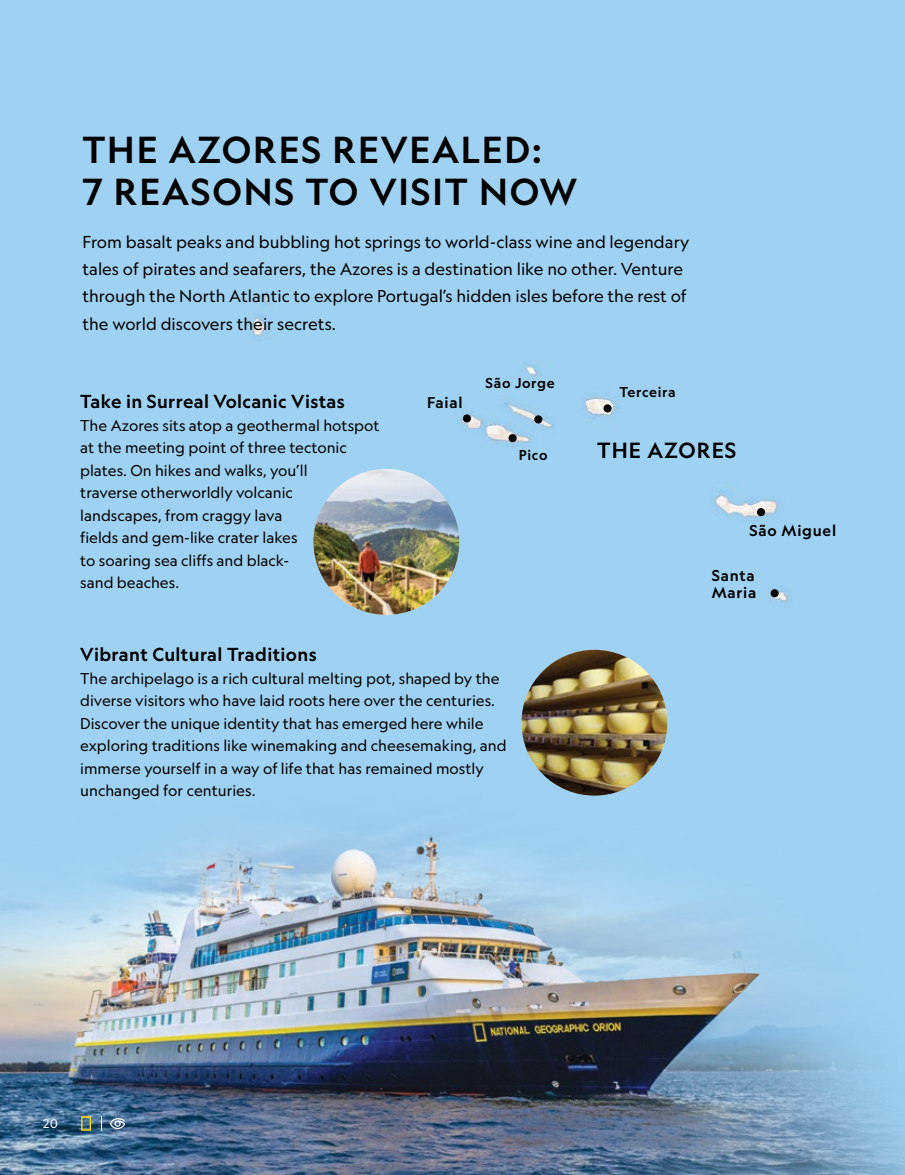
<style>
.page{position:relative;width:905px;height:1175px;background:#fff}
.page>*{position:absolute;margin:0;border:0;box-sizing:border-box;transform-origin:0 0}
.t1{font:500 36px/42px "Geograph";letter-spacing:.05em;color:#000}
.t2{font:500 21px "Geograph";letter-spacing:.05em;color:#000}
.t3{font:500 18px "Geograph";letter-spacing:.02em;color:#000}
.t4{font:16.5px/27px "Geograph";color:#000}
.t5{font:15px/22.5px "Geograph";color:#000}
.t6{font:500 15px/16.5px "Geograph";letter-spacing:.05em;color:#000}
.t7{font:500 13.65px "Geograph";letter-spacing:.05em;color:#000}
.t8{font:12px "Geograph";color:#fff}
</style>
<div class="page">
<div style="left:0;top:0;width:904px;height:476px;background:#9fd1f2"></div>
<img style="left:0;top:476px;width:904px;height:698px">
<div style="left:463px;top:414px;width:8px;height:8px;background:#000;border-radius:50%"></div>
<div style="left:508px;top:434px;width:8px;height:8px;background:#000;border-radius:50%"></div>
<div style="left:534px;top:415px;width:8px;height:8px;background:#000;border-radius:50%"></div>
<div style="left:603px;top:404px;width:8px;height:8px;background:#000;border-radius:50%"></div>
<div style="left:757px;top:508px;width:8px;height:8px;background:#000;border-radius:50%"></div>
<div style="left:770px;top:589px;width:8px;height:8px;background:#000;border-radius:50%"></div>
<img style="left:313px;top:469px;width:146px;height:146px;border-radius:73px">
<img style="left:521px;top:650px;width:146px;height:145px;border-radius:73px">
<svg style="left:110px;top:1118px;width:15px;height:11px"></svg>
<svg style="left:81px;top:1116px;width:10px;height:14px"></svg>
<svg style="left:101px;top:1116px;width:1px;height:14px"></svg>
<h1 class="t1" style="left:82px;top:128px;width:496px">THE AZORES REVEALED:<br>7 REASONS TO VISIT NOW</h1>
<p class="t4" style="left:82px;top:229px;width:608px">From basalt peaks and bubbling hot springs to world-class wine and legendary tales of pirates and seafarers, the Azores is a destination like no other. Venture through the North Atlantic to explore Portugal’s hidden isles before the rest of the world discovers their secrets.</p>
<p class="t3" style="left:80px;top:390px;width:266px">Take in Surreal Volcanic Vistas</p>
<p class="t5" style="left:80px;top:413px;width:301px">The Azores sits atop a geothermal hotspot at the meeting point of three tectonic plates. On hikes and walks, you’ll<br>traverse otherworldly volcanic<br>landscapes, from craggy lava<br>fields and gem-like crater lakes<br>to soaring sea cliffs and black-<br>sand beaches.</p>
<p class="t6" style="left:427px;top:394px;width:37px">Faial</p>
<p class="t7" style="left:485px;top:374px;width:71px">São Jorge</p>
<p class="t7" style="left:519px;top:446px;width:30px">Pico</p>
<p class="t3" style="left:80px;top:643px;width:238px">Vibrant Cultural Traditions</p>
<p class="t5" style="left:80px;top:666px;width:428px">The archipelago is a rich cultural melting pot, shaped by the diverse visitors who have laid roots here over the centuries.<br>Discover the unique identity that has emerged here while exploring traditions like winemaking and cheesemaking, and immerse yourself in a way of life that has remained mostly unchanged for centuries.</p>
<p class="t7" style="left:619px;top:383px;width:58px">Terceira</p>
<h2 class="t2" style="left:597px;top:437px;width:141px">THE AZORES</h2>
<p class="t6" style="left:749px;top:521px;width:88px">São Miguel</p>
<p class="t6" style="left:711px;top:567px;width:46px">Santa<br>Maria</p>
<p class="t8" style="left:43px;top:1116px;width:16px">20</p>
</div>
